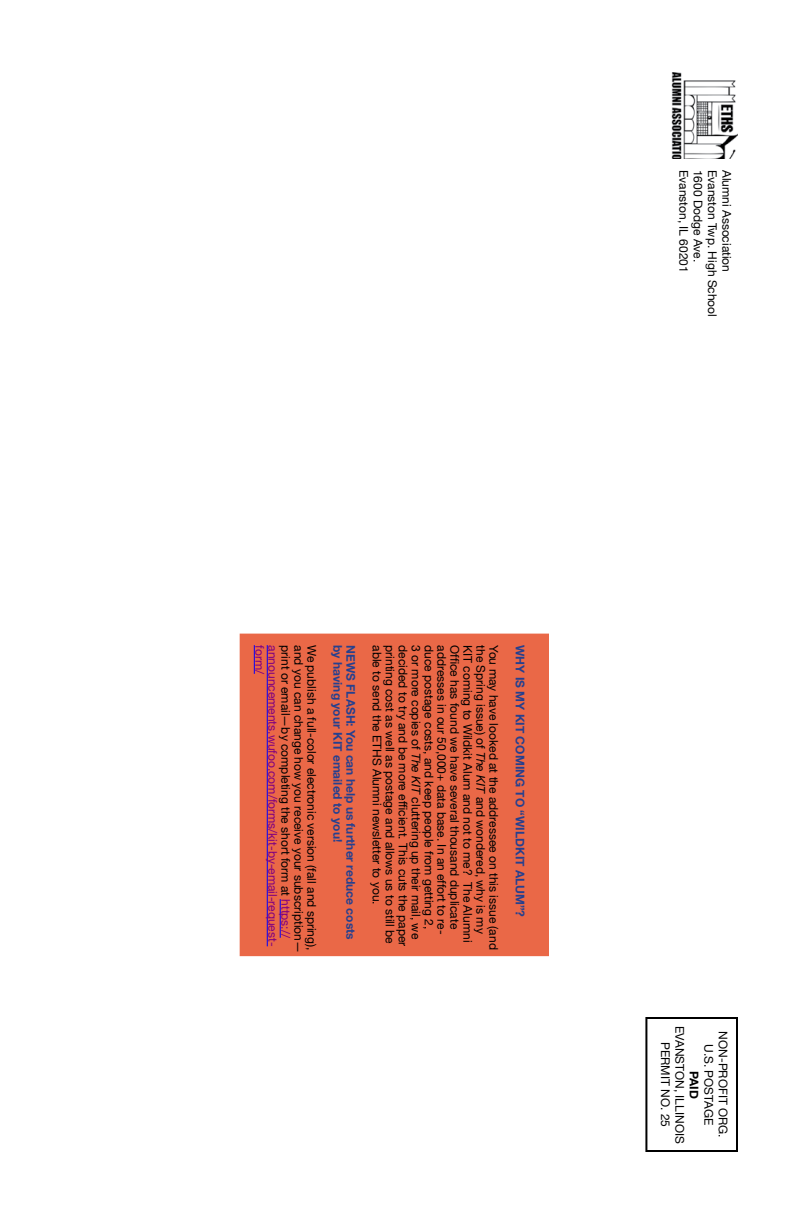
<style>
.page{position:relative;width:792px;height:1224px;background:#fff}
.page>*{position:absolute;margin:0;border:0;box-sizing:border-box;transform-origin:0 0}
.t1{font:12px/14.4px "Helvetica Neue";color:#000;text-align:center}
.t2{font:700 12px "Helvetica Neue";color:#25408f}
.t3{font:12px "Helvetica Neue";color:#800080}
.t4{font:700 12px "Helvetica Neue";color:#000}
.s1{font-style:italic}
.s2{color:#800080}
</style>
<div class="page">
<img style="left:671px;top:73px;width:67px;height:86px">
<div style="left:645px;top:1017px;width:93px;height:135px;border:2px solid #000"></div>
<div style="left:240px;top:634px;width:309px;height:322px;background:#ea6847"></div>
<hr style="left:280px;top:899px;width:1px;height:39px;background:#00f">
<hr style="left:267px;top:645px;width:1px;height:301px;background:#00f">
<svg style="left:254px;top:645px;width:1px;height:29px"></svg>
<p class="t1" style="left:488px;top:645px;width:290px;rotate:90deg">the Spring issue) of <span class="s1">The KIT</span> and wondered, why is my</p>
<p class="t1" style="left:501px;top:645px;width:306px;rotate:90deg">You may have looked at the addressee on this issue (and</p>
<p class="t2" style="left:527px;top:645px;width:273px;rotate:90deg">WHY IS MY KIT COMING TO “WILDKIT ALUM”?</p>
<p class="t3" style="left:267px;top:645px;width:31px;rotate:90deg">form/</p>
<p class="t3" style="left:280px;top:645px;width:303px;rotate:90deg">announcements.wufoo.com/forms/kit-by-email-request-</p>
<p class="t1" style="left:293px;top:645px;width:295px;rotate:90deg">print or email—by completing the short form at <span class="s2">https://</span></p>
<p class="t1" style="left:306px;top:645px;width:309px;rotate:90deg">and you can change how you receive your subscription—</p>
<p class="t1" style="left:319px;top:645px;width:307px;rotate:90deg">We publish a full-color electronic version (fall and spring),</p>
<p class="t2" style="left:345px;top:645px;width:198px;rotate:90deg">by having your KIT emailed to you!</p>
<p class="t2" style="left:358px;top:645px;width:296px;rotate:90deg">NEWS FLASH: You can help us further reduce costs</p>
<p class="t1" style="left:385px;top:645px;width:261px;rotate:90deg">able to send the ETHS Alumni newsletter to you.</p>
<p class="t1" style="left:397px;top:645px;width:300px;rotate:90deg">printing cost as well as postage and allows us to still be</p>
<p class="t1" style="left:423px;top:645px;width:295px;rotate:90deg">3 or more copies of <span class="s1">The KIT</span> cluttering up their mail, we</p>
<p class="t1" style="left:442px;top:645px;width:302px;line-height:25.9px;text-align:left;rotate:90deg">duce postage costs, and keep people from getting 2, decided to try and be more efficient. This cuts the paper</p>
<p class="t1" style="left:481px;top:645px;width:299px;line-height:25.9px;text-align:left;rotate:90deg">KIT coming to Wildkit Alum and not to me? The Alumni addresses in our 50,000+ data base. In an effort to re-</p>
<p class="t1" style="left:462px;top:645px;width:285px;rotate:90deg">Office has found we have several thousand duplicate</p>
<p class="t1" style="left:691px;top:170px;width:104px;rotate:90deg">Evanston, IL 60201</p>
<p class="t1" style="left:705px;top:170px;width:94px;rotate:90deg">1600 Dodge Ave.</p>
<p class="t1" style="left:720px;top:170px;width:149px;rotate:90deg">Evanston Twp. High School</p>
<p class="t1" style="left:734px;top:170px;width:104px;rotate:90deg">Alumni Association</p>
<p class="t1" style="left:687px;top:1026px;width:119px;rotate:90deg">EVANSTON, ILLINOIS<br>PERMIT NO. 25</p>
<p class="t1" style="left:730px;top:1031px;width:108px;rotate:90deg">NON-PROFIT ORG.<br>U.S. POSTAGE</p>
<p class="t4" style="left:702px;top:1071px;width:29px;rotate:90deg">PAID</p>
</div>
